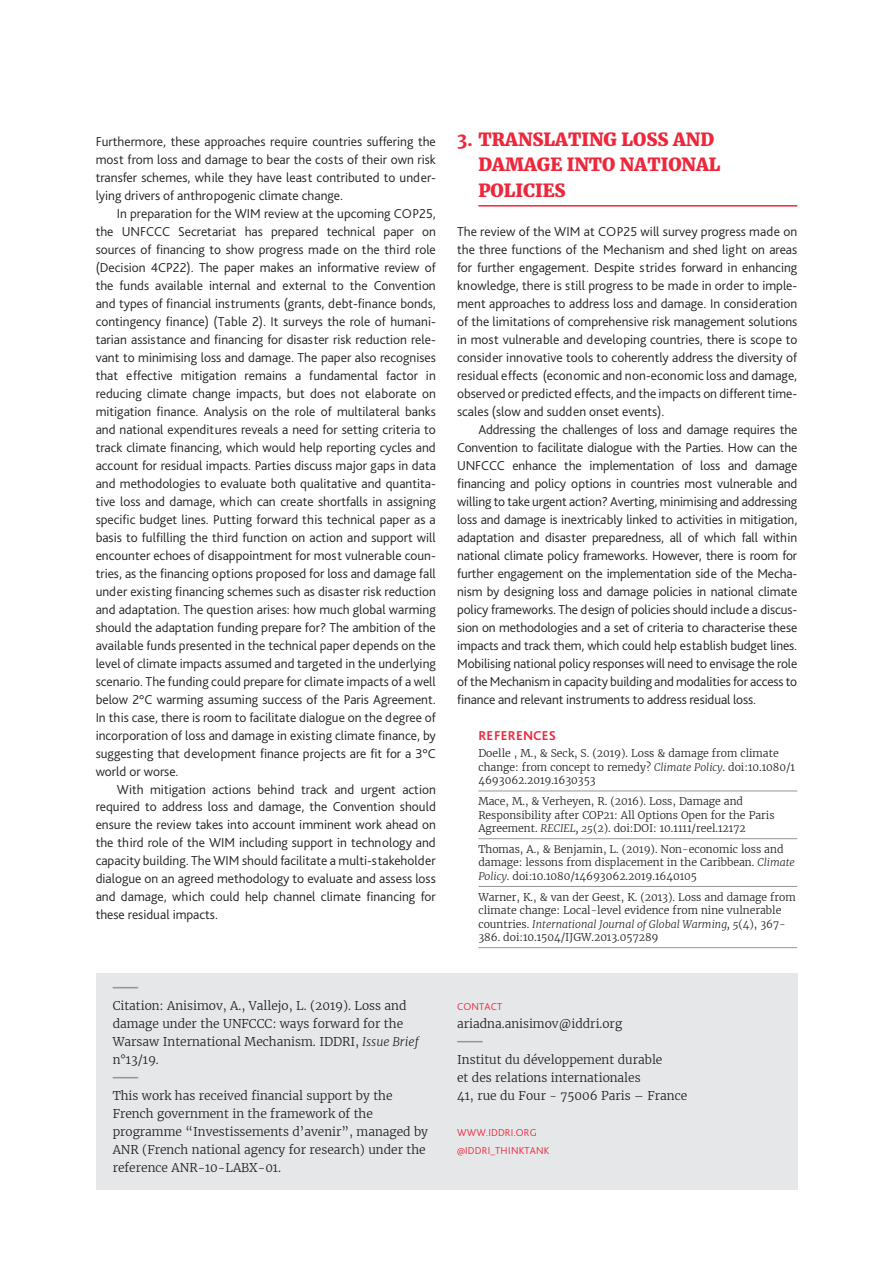
<style>
.page{position:relative;width:893px;height:1263px;background:#fff}
.page>*{position:absolute;margin:0;border:0;box-sizing:border-box;transform-origin:0 0}
.t1{font:900 18px/25.5px "Merriweather";color:#ed283c}
.t2{font:300 13.5px/18px "Bliss Pro";color:#231f20;text-align:justify}
.t3{font:700 13.5px "Bliss Pro";letter-spacing:.015em;color:#ed283c}
.t4{font:300 12px/18px "Merriweather";color:#231f20}
.t5{font:300 10.5px/13.5px "Merriweather";color:#231f20}
.t6{font:300 10.5px/18px "Bliss Pro";letter-spacing:.015em;color:#ed283c}
.s1{font-weight:700}
.s2{font-style:italic}
</style>
<div class="page">
<div style="left:96px;top:974px;width:701px;height:216px;background:#e6e7e9"></div>
<svg style="left:113px;top:987px;width:25px;height:1px"></svg>
<svg style="left:113px;top:1077px;width:25px;height:1px"></svg>
<svg style="left:457px;top:1041px;width:26px;height:1px"></svg>
<hr style="left:478px;top:205px;width:319px;height:2px;background:#ed283c">
<hr style="left:478px;top:791px;width:319px;height:1px;background:#939598">
<hr style="left:478px;top:838px;width:319px;height:1px;background:#939598">
<hr style="left:478px;top:886px;width:319px;height:1px;background:#939598">
<hr style="left:478px;top:947px;width:319px;height:1px;background:#939598">
<p class="t2" style="left:96px;top:132px;width:342px">Furthermore, these approaches require countries suffering the most from loss and damage to bear the costs of their own risk transfer schemes, while they have least contributed to under&shy;lying drivers of anthropogenic climate change.</p>
<p class="t2" style="left:96px;top:204px;width:342px;text-indent:21px">In preparation for the WIM review at the upcoming COP25, the UNFCCC Secretariat has prepared technical paper on sources of financing to show progress made on the third role (Decision 4CP22). The paper makes an informative review of the funds available internal and external to the Convention and types of financial instruments (grants, debt-finance bonds, contingency finance) (Table 2). It surveys the role of humani&shy;tarian assistance and financing for disaster risk reduction rele&shy;vant to minimising loss and damage. The paper also recognises that effective mitigation remains a fundamental factor in reducing climate change impacts, but does not elaborate on mitigation finance. Analysis on the role of multilateral banks and national expenditures reveals a need for setting criteria to track climate financing, which would help reporting cycles and account for residual impacts. Parties discuss major gaps in data and methodologies to evaluate both qualitative and quantita&shy;tive loss and damage, which can create shortfalls in assigning specific budget lines. Putting forward this technical paper as a basis to fulfilling the third function on action and support will encounter echoes of disappointment for most vulnerable coun&shy;tries, as the financing options proposed for loss and damage fall under existing financing schemes such as disaster risk reduction and adaptation. The question arises: how much global warming should the adaptation funding prepare for? The ambition of the available funds presented in the technical paper depends on the level of climate impacts assumed and targeted in the underlying scenario. The funding could prepare for climate impacts of a well below 2°C warming assuming success of the Paris Agreement.<br>In this case, there is room to facilitate dialogue on the degree of incorporation of loss and damage in existing climate finance, by suggesting that development finance projects are fit for a 3°C world or worse.</p>
<p class="t2" style="left:96px;top:780px;width:342px;text-indent:21px">With mitigation actions behind track and urgent action required to address loss and damage, the Convention should ensure the review takes into account imminent work ahead on the third role of the WIM including support in technology and capacity building. The WIM should facilitate a multi-stakeholder dialogue on an agreed methodology to evaluate and assess loss and damage, which could help channel climate financing for these residual impacts.</p>
<h1 class="t1" style="left:478px;top:126px;width:244px;text-indent:-21px"><span class="s1">3.</span> TRANSLATING LOSS AND<br>DAMAGE INTO NATIONAL<br>POLICIES</h1>
<p class="t2" style="left:457px;top:222px;width:342px">The review of the WIM at COP25 will survey progress made on the three functions of the Mechanism and shed light on areas for further engagement. Despite strides forward in enhancing knowledge, there is still progress to be made in order to imple&shy;ment approaches to address loss and damage. In consideration of the limitations of comprehensive risk management solutions in most vulnerable and developing countries, there is scope to consider innovative tools to coherently address the diversity of residual effects (economic and non-economic loss and damage, observed or predicted effects, and the impacts on different time&shy;scales (slow and sudden onset events).</p>
<p class="t2" style="left:457px;top:420px;width:342px;text-indent:21px">Addressing the challenges of loss and damage requires the Convention to facilitate dialogue with the Parties. How can the UNFCCC enhance the implementation of loss and damage financing and policy options in countries most vulnerable and willing to take urgent action? Averting, minimising and addressing loss and damage is inextricably linked to activities in mitigation, adaptation and disaster preparedness, all of which fall within national climate policy frameworks. However, there is room for further engagement on the implementation side of the Mecha&shy;nism by designing loss and damage policies in national climate policy frameworks. The design of policies should include a discus&shy;sion on methodologies and a set of criteria to characterise these impacts and track them, which could help establish budget lines.<br>Mobilising national policy responses will need to envisage the role of the Mechanism in capacity building and modalities for access to finance and relevant instruments to address residual loss.</p>
<p class="t3" style="left:478px;top:727px;width:79px">REFERENCES</p>
<p class="t5" style="left:478px;top:747px;width:318px">Doelle , M., &amp; Seck, S. (2019). Loss &amp; damage from climate change: from concept to remedy? <span class="s2">Climate Policy</span>. doi:10.1080/1<br>4693062.2019.1630353</p>
<p class="t5" style="left:478px;top:794px;width:298px">Mace, M., &amp; Verheyen, R. (2016). Loss, Damage and<br>Responsibility after COP21: All Options Open for the Paris<br>Agreement. <span class="s2">RECIEL, 25</span>(2). doi:DOI: 10.1111/reel.12172</p>
<p class="t5" style="left:478px;top:842px;width:318px">Thomas, A., &amp; Benjamin, L. (2019). Non-economic loss and damage: lessons from displacement in the Caribbean. <span class="s2">Climate<br>Policy</span>. doi:10.1080/14693062.2019.1640105</p>
<p class="t5" style="left:478px;top:890px;width:319px">Warner, K., &amp; van der Geest, K. (2013). Loss and damage from climate change: Local-level evidence from nine vulnerable countries. <span class="s2">International Journal of Global Warming, 5</span>(4), 367- 386. doi:10.1504/IJGW.2013.057289</p>
<p class="t4" style="left:113px;top:996px;width:308px">Citation: Anisimov, A., Vallejo, L. (2019). Loss and damage under the UNFCCC: ways forward for the Warsaw International Mechanism. IDDRI, <span class="s2">Issue Brief </span>n°13/19.</p>
<p class="t4" style="left:113px;top:1086px;width:317px">This work has received financial support by the French government in the framework of the programme “Investissements d’avenir”, managed by ANR (French national agency for research) under the reference ANR-10-LABX-01.</p>
<p class="t6" style="left:457px;top:997px;width:47px">CONTACT</p>
<p class="t4" style="left:457px;top:1014px;width:167px">ariadna.anisimov@iddri.org</p>
<p class="t4" style="left:457px;top:1050px;width:232px">Institut du développement durable<br>et des relations internationales<br>41, rue du Four - 75006 Paris – France</p>
<p class="t6" style="left:457px;top:1123px;width:94px">WWW.IDDRI.ORG @IDDRI_THINKTANK</p>
</div>
